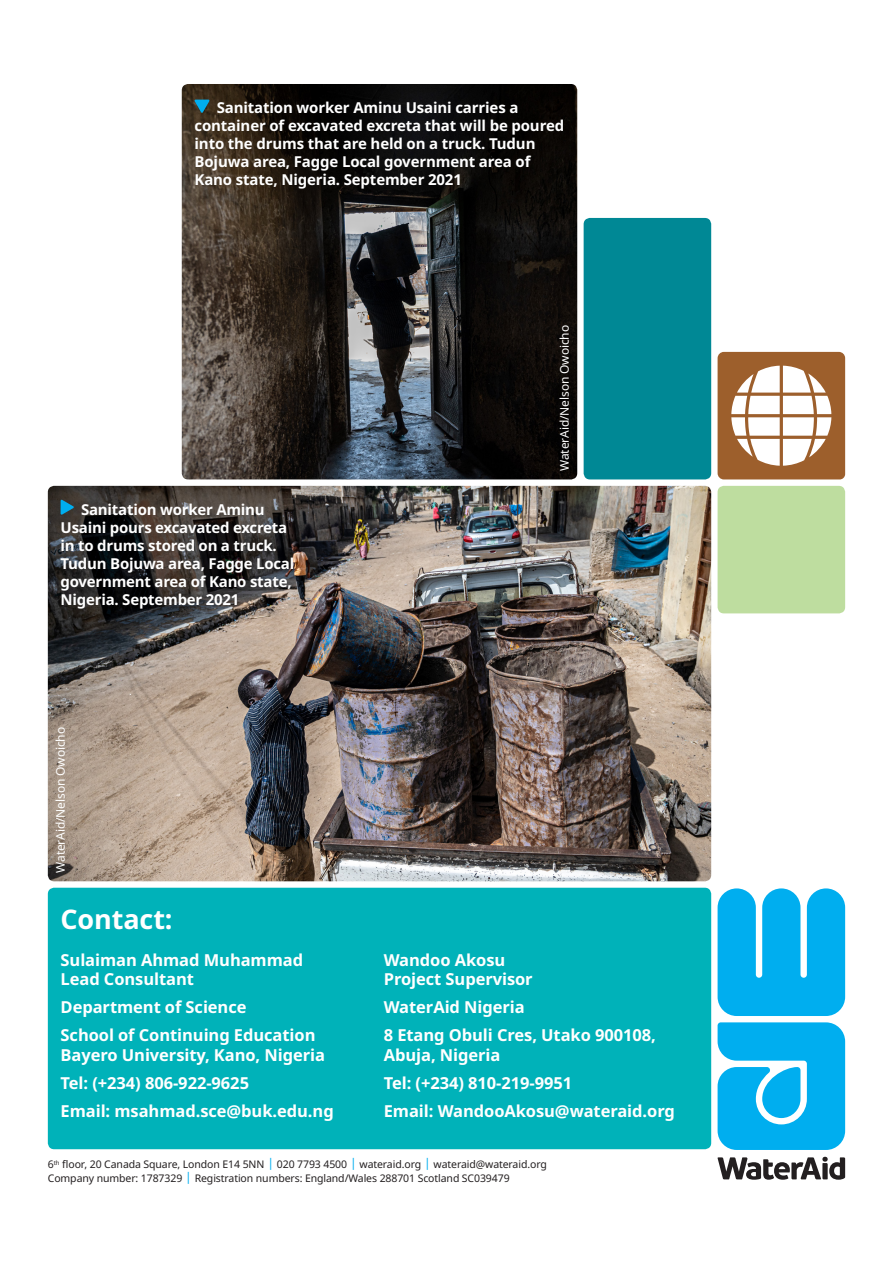
<style>
.page{position:relative;width:893px;height:1263px;background:#fff}
.page>*{position:absolute;margin:0;border:0;box-sizing:border-box;transform-origin:0 0}
.Body_Copy_11_13{font:700 27px "Noto Sans";letter-spacing:-.005em;color:#fff}
.Body_Copy_11_13-2{font:700 16.5px/19.5px "Noto Sans";letter-spacing:-.005em;color:#fff}
.Caption_10_12{font:700 15px/18px "Noto Sans";letter-spacing:-.01em;color:#fff}
.Photo_credit_8_10{font:12px "Noto Sans";letter-spacing:-.01em;color:#fff}
.Noto_Sans_Regular_Bl{font:10.5px "Noto Sans";letter-spacing:-.01em;color:#231f20}
.s1{font-size:12px;color:#00aeef}
</style>
<div class="page">
<img style="left:48px;top:486px;width:663px;height:395px">
<div style="left:584px;top:218px;width:127px;height:261px;background:#008895;border-radius:6px"></div>
<div style="left:718px;top:486px;width:127px;height:127px;background:#bedd9f;border-radius:6px"></div>
<div style="left:718px;top:352px;width:127px;height:127px;background:#9d5f2c;border-radius:6px"></div>
<svg style="left:731px;top:366px;width:100px;height:100px"></svg>
<svg style="left:61px;top:499px;width:13px;height:16px"></svg>
<img style="left:182px;top:84px;width:395px;height:395px">
<svg style="left:194px;top:100px;width:16px;height:13px"></svg>
<svg style="left:718px;top:888px;width:127px;height:128px;background:#1cb6f0"></svg>
<svg style="left:718px;top:1022px;width:127px;height:128px;background:#1eb7f0"></svg>
<svg style="left:717px;top:1157px;width:128px;height:23px"></svg>
<div style="left:48px;top:888px;width:663px;height:261px;background:#00b2b9;border-radius:6px"></div>
<p class="Caption_10_12" style="left:195px;top:99px;width:371px;text-indent:22px">Sanitation worker Aminu Usaini carries a container of excavated excreta that will be poured into the drums that are held on a truck. Tudun Bojuwa area, Fagge Local government area of Kano state, Nigeria. September 2021</p>
<p class="Caption_10_12" style="left:61px;top:500px;width:235px;text-indent:21px">Sanitation worker Aminu<br>Usaini pours excavated excreta in to drums stored on a truck.<br>Tudun Bojuwa area, Fagge Local government area of Kano state,<br>Nigeria. September 2021</p>
<p class="Photo_credit_8_10" style="left:52px;top:873px;width:147px;rotate:-90deg">WaterAid/Nelson Owoicho</p>
<p class="Body_Copy_11_13" style="left:61px;top:900px;width:114px">Contact:</p>
<p class="Body_Copy_11_13-2" style="left:61px;top:950px;width:244px">Sulaiman Ahmad Muhammad</p>
<p class="Body_Copy_11_13-2" style="left:61px;top:970px;width:135px">Lead Consultant</p>
<p class="Body_Copy_11_13-2" style="left:61px;top:998px;width:187px">Department of Science</p>
<p class="Body_Copy_11_13-2" style="left:61px;top:1026px;width:256px">School of Continuing Education</p>
<p class="Body_Copy_11_13-2" style="left:61px;top:1045px;width:266px">Bayero University, Kano, Nigeria</p>
<p class="Body_Copy_11_13-2" style="left:61px;top:1073px;width:190px">Tel: (+234) 806-922-9625</p>
<p class="Body_Copy_11_13-2" style="left:61px;top:1101px;width:275px">Email: msahmad.sce@buk.edu.ng</p>
<p class="Photo_credit_8_10" style="left:556px;top:471px;width:147px;rotate:-90deg">WaterAid/Nelson Owoicho</p>
<p class="Body_Copy_11_13-2" style="left:384px;top:950px;width:123px">Wandoo Akosu</p>
<p class="Body_Copy_11_13-2" style="left:384px;top:970px;width:150px">Project Supervisor</p>
<p class="Body_Copy_11_13-2" style="left:384px;top:998px;width:143px">WaterAid Nigeria</p>
<p class="Body_Copy_11_13-2" style="left:384px;top:1026px;width:274px">8 Etang Obuli Cres, Utako 900108,<br>Abuja, Nigeria</p>
<p class="Body_Copy_11_13-2" style="left:384px;top:1073px;width:190px">Tel: (+234) 810-219-9951</p>
<p class="Body_Copy_11_13-2" style="left:384px;top:1101px;width:293px">Email: WandooAkosu@wateraid.org</p>
<p class="Noto_Sans_Regular_Bl" style="left:48px;top:1157px;width:501px">6<sup>th</sup> floor, 20 Canada Square, London E14 5NN <span class="s1">|</span> 020 7793 4500 <span class="s1">|</span> wateraid.org <span class="s1">|</span> wateraid@wateraid.org</p>
<p class="Noto_Sans_Regular_Bl" style="left:48px;top:1170px;width:463px">Company number: 1787329 <span class="s1">|</span> Registration numbers: England/Wales 288701 Scotland SC039479</p>
</div>
